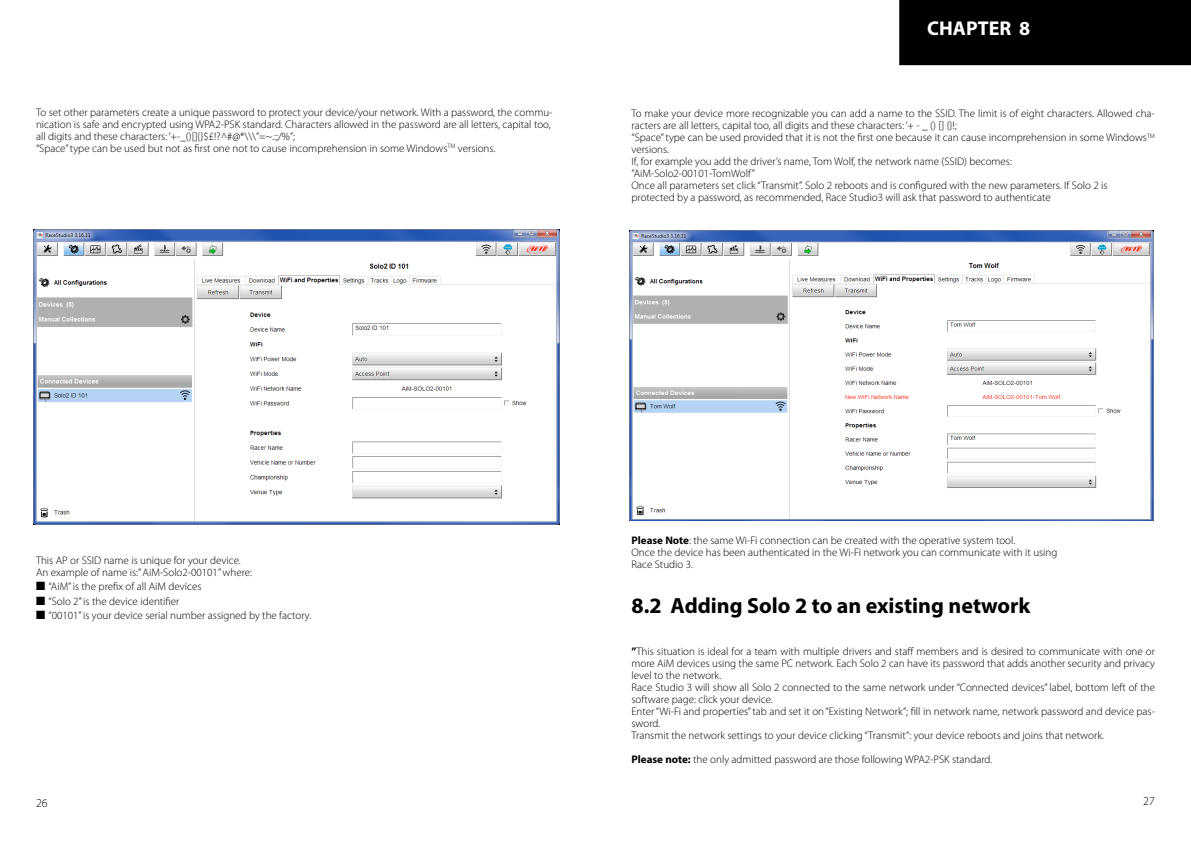
<style>
.page{position:relative;width:1191px;height:842px;background:#fff}
.page>*{position:absolute;margin:0;border:0;box-sizing:border-box;transform-origin:0 0}
.t1{font:700 22px "Myriad Pro";color:#000}
.t2{font:700 20px "Myriad Pro";color:#fff}
.t3{font:300 12px "Myriad Pro";color:#000}
.t4{font:300 11px/12px "Myriad Pro";color:#000}
.s1{font-weight:700}
</style>
<div class="page">
<div style="left:899px;top:1px;width:291px;height:64px;background:#000"></div>
<div style="left:899px;top:0;width:292px;height:65px;border:1px solid #000"></div>
<img style="left:33px;top:230px;width:526px;height:294px">
<img style="left:630px;top:230px;width:523px;height:290px">
<p class="t4" style="left:36px;top:106px;width:518px">To set other parameters create a unique password to protect your device/your network. With a password, the commu&shy;nication is safe and encrypted using WPA2-PSK standard. Characters allowed in the password are all letters, capital too, all digits and these characters: ‘+-_()[]{}$£!?^#@*\\\”=~.:;/%”;<br>“Space” type can be used but not as first one not to cause incomprehension in some Windows<sup>TM</sup> versions.</p>
<h2 class="t2" style="left:927px;top:15px;width:105px">CHAPTER 8</h2>
<p class="t4" style="left:631px;top:108px;width:525px">To make your device more recognizable you can add a name to the SSID. The limit is of eight characters. Allowed cha&shy;racters are all letters, capital too, all digits and these characters: ‘+ - _ () [] {}!;<br>“Space” type can be used provided that it is not the first one because it can cause incomprehension in some Windows<sup>TM </sup>versions.<br>If, for example you add the driver’s name, Tom Wolf, the network name (SSID) becomes:<br>”AiM-Solo2-00101-TomWolf”<br>Once all parameters set click “Transmit”. Solo 2 reboots and is configured with the new parameters. If Solo 2 is<br>protected by a password, as recommended, Race Studio3 will ask that password to authenticate</p>
<p class="t4" style="left:36px;top:554px;width:218px">This AP or SSID name is unique for your device.<br>An example of name is:” AiM-Solo2-00101” where:</p>
<p class="t4" style="left:36px;top:581px;width:167px">■ “AiM” is the prefix of all AiM devices</p>
<p class="t4" style="left:36px;top:595px;width:145px">■ “Solo 2” is the device identifier</p>
<p class="t4" style="left:36px;top:610px;width:277px">■ “00101” is your device serial number assigned by the factory.</p>
<p class="t4" style="left:631px;top:535px;width:427px"><span class="s1">Please Note</span>: the same Wi-Fi connection can be created with the operative system tool.<br>Once the device has been authenticated in the Wi-Fi network you can communicate with it using<br>Race Studio 3.</p>
<h1 class="t1" style="left:631px;top:591px;width:400px">8.2 Adding Solo 2 to an existing network</h1>
<p class="t4" style="left:631px;top:645px;width:525px"><span class="s1">”</span>This situation is ideal for a team with multiple drivers and staff members and is desired to communicate with one or more AiM devices using the same PC network. Each Solo 2 can have its password that adds another security and privacy level to the network.<br>Race Studio 3 will show all Solo 2 connected to the same network under “Connected devices” label, bottom left of the software page: click your device.<br>Enter “Wi-Fi and properties” tab and set it on “Existing Network”; fill in network name, network password and device pas&shy;sword.<br>Transmit the network settings to your device clicking “Transmit”: your device reboots and joins that network.</p>
<p class="t4" style="left:631px;top:753px;width:362px"><span class="s1">Please note:</span> the only admitted password are those following WPA2-PSK standard.</p>
<p class="t3" style="left:36px;top:796px;width:13px">26</p>
<p class="t3" style="left:1143px;top:794px;width:13px">27</p>
</div>
